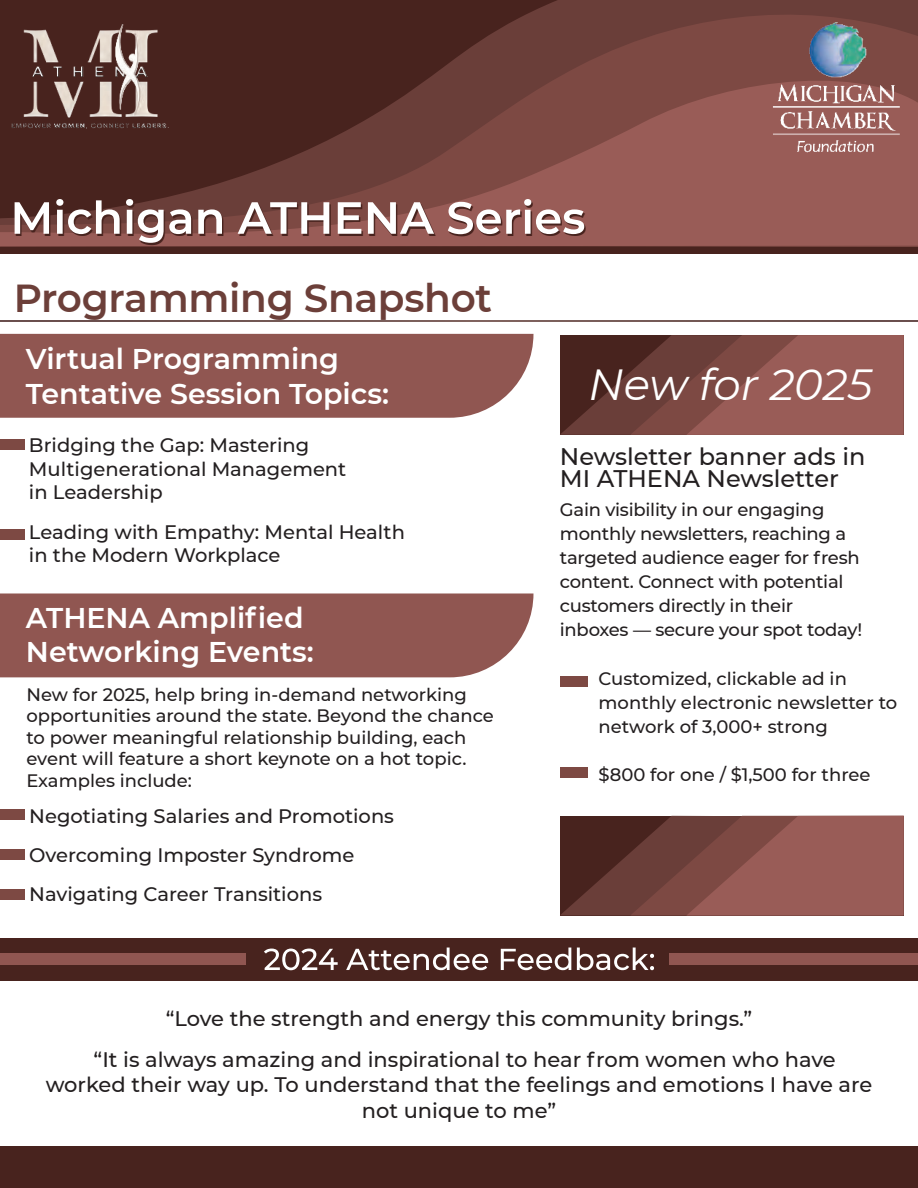
<style>
.page{position:relative;width:918px;height:1188px;background:#fff}
.page>*{position:absolute;margin:0;border:0;box-sizing:border-box;transform-origin:0 0}
.t1{font:600 45px "Montserrat";color:#48231e}
.t2{font:italic 43.5px "Montserrat";color:#fff}
.t3{font:600 39px "Montserrat";letter-spacing:-.01em;color:#6c3f39}
.t4{font:600 28.5px/34.2px "Montserrat";color:#fff}
.t5{font:500 24px/22.5px "Montserrat";color:#231f20}
.t6{font:500 21px/25.5px "Montserrat";color:#231f20;text-align:center}
.t7{font:500 19.5px/23.4px "Montserrat";color:#231f20}
.t8{font:500 18px/24px "Montserrat";letter-spacing:-.005em;color:#231f20}
</style>
<div class="page">
<div style="left:0;top:938px;width:918px;height:43px;background:#48231e"></div>
<div style="left:0;top:334px;width:533px;height:84px;background:#905651"></div>
<div style="left:0;top:1146px;width:918px;height:42px;background:#48231e"></div>
<svg style="left:0;top:1px;width:918px;height:63px;fill:#48231e"></svg>
<svg style="left:0;top:64px;width:918px;height:183px"></svg>
<img style="left:763px;top:21px;width:146px;height:167px">
<svg style="left:15px;top:202px;width:34px;height:32px"></svg>
<svg style="left:56px;top:199px;width:64px;height:35px"></svg>
<svg style="left:126px;top:199px;width:65px;height:44px"></svg>
<svg style="left:198px;top:209px;width:24px;height:25px"></svg>
<svg style="left:238px;top:202px;width:91px;height:32px"></svg>
<svg style="left:338px;top:202px;width:23px;height:32px"></svg>
<svg style="left:368px;top:202px;width:66px;height:32px"></svg>
<svg style="left:448px;top:199px;width:136px;height:35px"></svg>
<div style="left:0;top:593px;width:533px;height:84px;background:#905651"></div>
<svg style="left:264px;top:949px;width:74px;height:21px"></svg>
<svg style="left:346px;top:948px;width:142px;height:22px"></svg>
<svg style="left:501px;top:948px;width:70px;height:22px"></svg>
<svg style="left:577px;top:948px;width:77px;height:22px"></svg>
<div style="left:0;top:247px;width:918px;height:6px;background:#48231e"></div>
<div style="left:0;top:809px;width:25px;height:11px;background:#7d4943"></div>
<div style="left:0;top:850px;width:25px;height:10px;background:#7d4943"></div>
<div style="left:0;top:889px;width:25px;height:11px;background:#7d4943"></div>
<svg style="left:560px;top:335px;width:344px;height:100px"></svg>
<svg style="left:560px;top:816px;width:344px;height:100px"></svg>
<div style="left:0;top:529px;width:25px;height:11px;background:#7d4943"></div>
<div style="left:0;top:439px;width:25px;height:11px;background:#7d4943"></div>
<div style="left:560px;top:767px;width:27px;height:10px;background:#7d4943"></div>
<div style="left:560px;top:677px;width:27px;height:10px;background:#7d4943"></div>
<img style="left:4px;top:21px;width:170px;height:123px">
<div style="left:0;top:954px;width:246px;height:11px;background:#905651"></div>
<div style="left:670px;top:954px;width:248px;height:11px;background:#905651"></div>
<h1 class="t1" style="left:12px;top:201px;width:577px">Michigan ATHENA Series</h1>
<h3 class="t3" style="left:14px;top:281px;width:480px">Programming Snapshot</h3>
<h3 class="t4" style="left:26px;top:344px;width:365px">Virtual Programming<br>Tentative Session Topics:</h3>
<p class="t7" style="left:29px;top:434px;width:319px">Bridging the Gap: Mastering<br>Multigenerational Management in Leadership</p>
<p class="t7" style="left:29px;top:521px;width:377px">Leading with Empathy: Mental Health in the Modern Workplace</p>
<h3 class="t4" style="left:26px;top:599px;width:290px">ATHENA Amplified<br>Networking Events:</h3>
<p class="t8" style="left:26px;top:684px;width:469px;line-height:21.6px">New for 2025, help bring in-demand networking opportunities around the state. Beyond the chance to power meaningful relationship building, each event will feature a short keynote on a hot topic.<br>Examples include:</p>
<p class="t7" style="left:29px;top:797px;width:366px;line-height:39px">Negotiating Salaries and Promotions<br>Overcoming Imposter Syndrome<br>Navigating Career Transitions</p>
<h2 class="t2" style="left:588px;top:360px;width:285px">New for 2025</h2>
<h3 class="t5" style="left:560px;top:446px;width:307px">Newsletter banner ads in<br>MI ATHENA Newsletter</h3>
<p class="t8" style="left:560px;top:498px;width:304px">Gain visibility in our engaging monthly newsletters, reaching a targeted audience eager for fresh content. Connect with potential customers directly in their inboxes — secure your spot today!</p>
<p class="t8" style="left:599px;top:667px;width:300px">Customized, clickable ad in monthly electronic newsletter to network of 3,000+ strong</p>
<p class="t8" style="left:599px;top:763px;width:273px">$800 for one / $1,500 for three</p>
<p class="t6" style="left:166px;top:1006px;width:588px">“Love the strength and energy this community brings.”</p>
<p class="t6" style="left:46px;top:1047px;width:828px">“It is always amazing and inspirational to hear from women who have worked their way up. To understand that the feelings and emotions I have are not unique to me”</p>
</div>
